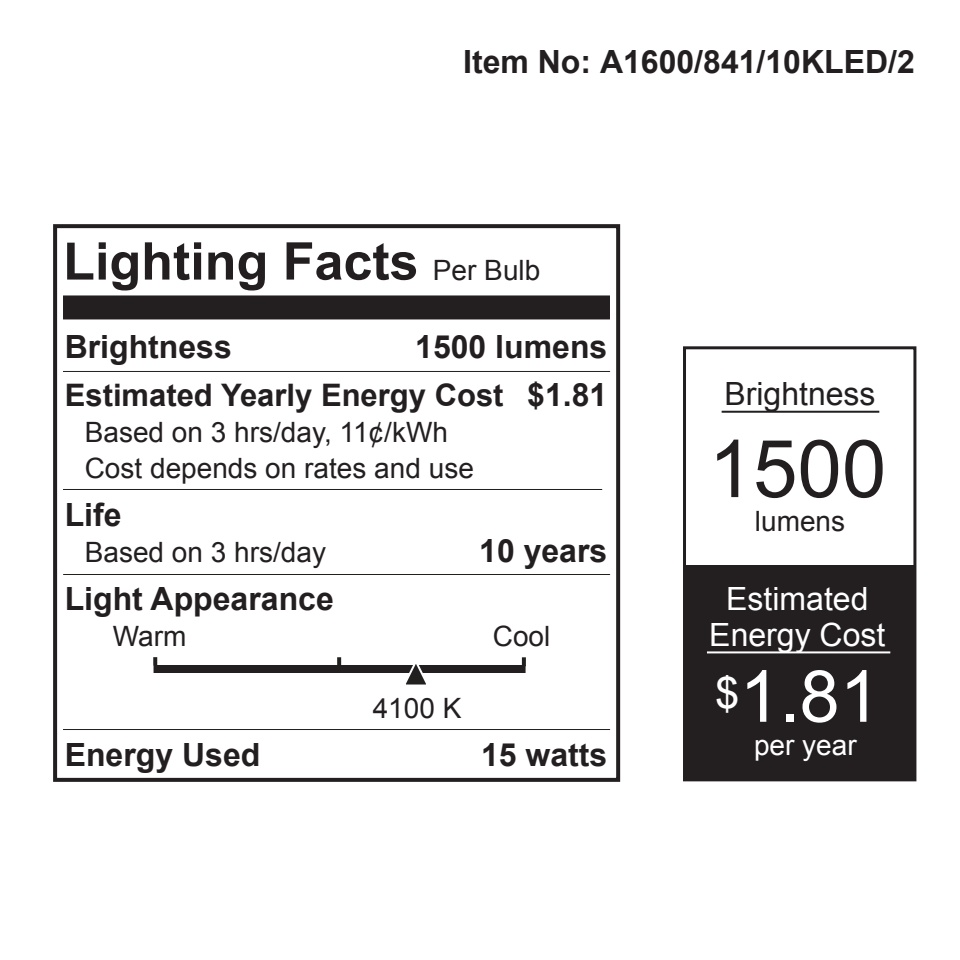
<style>
.page{position:relative;width:960px;height:960px;background:#fff}
.page>*{position:absolute;margin:0;border:0;box-sizing:border-box;transform-origin:0 0}
.t1{font:80px "Arial";color:#231f20}
.t2{font:72px "Arial";color:#fff}
.t3{font:700 52px "Arial";color:#231f20}
.t4{font:700 32px/48px "Arial";color:#231f20;text-align:right}
.t5{font:32px/36px "Arial";color:#fff;text-align:center}
.t6{font:32px "Arial";color:#231f20}
.t7{font:700 31.2px "Arial";color:#231f20}
.t8{font:28px/36px "Arial";color:#231f20}
.t9{font:28px "Arial";color:#fff}
.s1{font-weight:400;font-size:28px}
</style>
<div class="page">
<div style="left:683px;top:346px;width:233px;height:435px;background:#fff;border:3px solid #231f20"></div>
<div style="left:684px;top:565px;width:231px;height:214px;background:#231f20"></div>
<hr style="left:722px;top:411px;width:157px;height:2px;background:#231f20">
<hr style="left:707px;top:651px;width:183px;height:2px;background:#fff">
<div style="left:53px;top:224px;width:567px;height:558px;background:#fff;border:4px solid #231f20"></div>
<hr style="left:63px;top:729px;width:547px;height:1px;background:#221f1f">
<hr style="left:63px;top:574px;width:547px;height:1px;background:#221f1f">
<hr style="left:63px;top:489px;width:539px;height:1px;background:#221f1f">
<hr style="left:63px;top:371px;width:547px;height:1px;background:#221f1f">
<div style="left:63px;top:295px;width:547px;height:24px;background:#231f20"></div>
<div style="left:154px;top:665px;width:372px;height:8px;background:#231f20"></div>
<svg style="left:522px;top:657px;width:4px;height:8px"></svg>
<svg style="left:337px;top:657px;width:4px;height:8px"></svg>
<svg style="left:153px;top:657px;width:4px;height:8px"></svg>
<svg style="left:406px;top:664px;width:20px;height:21px"></svg>
<p class="t4" style="left:463px;top:38px;width:453px">Item No: A1600/841/10KLED/2</p>
<h3 class="t3" style="left:63px;top:232px;width:479px">Lighting Facts <span class="s1">Per Bulb</span></h3>
<p class="t4" style="left:415px;top:323px;width:194px">1500 lumens $1.81</p>
<p class="t4" style="left:65px;top:323px;width:169px">Brightness</p>
<p class="t7" style="left:65px;top:377px;width:440px">Estimated Yearly Energy Cost</p>
<p class="t8" style="left:85px;top:414px;width:391px">Based on 3 hrs/day, 11¢/kWh<br>Cost depends on rates and use</p>
<p class="t4" style="left:65px;top:491px;width:58px">Life</p>
<p class="t8" style="left:85px;top:534px;width:243px">Based on 3 hrs/day</p>
<p class="t4" style="left:65px;top:575px;width:271px">Light Appearance</p>
<p class="t8" style="left:113px;top:618px;width:75px">Warm</p>
<p class="t8" style="left:493px;top:618px;width:59px">Cool</p>
<p class="t4" style="left:479px;top:527px;width:130px">10 years</p>
<p class="t4" style="left:65px;top:731px;width:197px">Energy Used</p>
<p class="t8" style="left:373px;top:690px;width:90px">4100 K</p>
<p class="t4" style="left:481px;top:731px;width:128px">15 watts</p>
<p class="t6" style="left:724px;top:376px;width:153px">Brightness</p>
<h1 class="t1" style="left:708px;top:424px;width:179px">1500</h1>
<p class="t8" style="left:755px;top:503px;width:92px">lumens</p>
<p class="t5" style="left:709px;top:580px;width:178px">Estimated<br>Energy Cost</p>
<h2 class="t2" style="left:715px;top:656px;width:166px"><sup>$</sup>1.81</h2>
<p class="t9" style="left:754px;top:730px;width:104px">per year</p>
</div>
